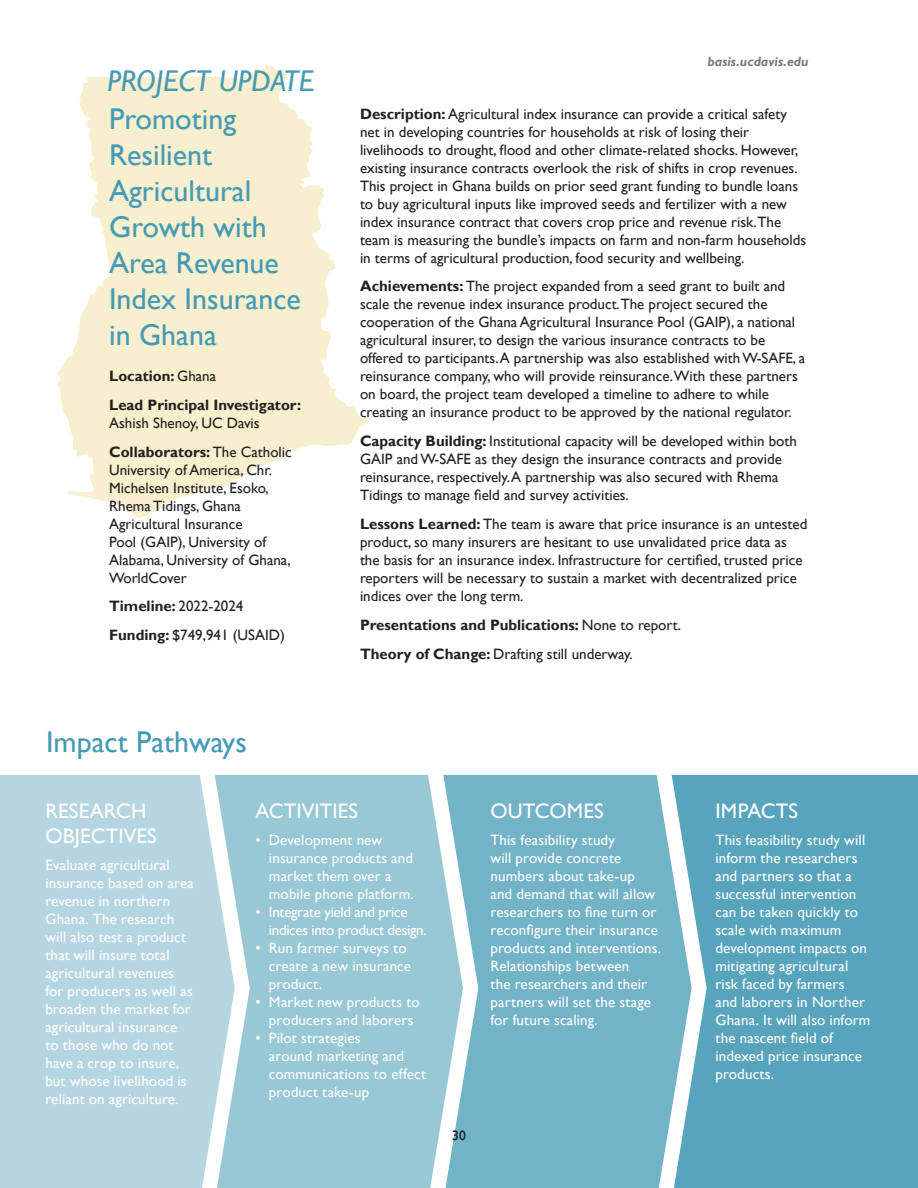
<style>
.page{position:relative;width:918px;height:1188px;background:#fff}
.page>*{position:absolute;margin:0;border:0;box-sizing:border-box;transform-origin:0 0}
.t1{font:30px/36px "Gill Sans";color:#459ab5}
.t2{font:italic 30px "Gill Sans";color:#459ab5}
.t3{font:21px/25.2px "Gill Sans";letter-spacing:.005em;color:#fff}
.t4{font:15px/18px "Gill Sans";color:#231f20}
.t5{font:15px/18px "Gill Sans";letter-spacing:.01em;color:#fff}
.t6{font:700 15px/18px "Gill Sans";color:#231f20}
.t7{font:15px/18px "Gill Sans";letter-spacing:-.02em;color:#fff}
.t8{font:italic 700 13.5px "Gill Sans";color:#231f20}
.t9{font:13.5px "Gill Sans";color:#231f20}
.s1{font-weight:400}
.s2{font-weight:700}
</style>
<div class="page">
<svg style="left:57px;top:65px;width:312px;height:453px;fill:#f8efce"></svg>
<div style="left:692px;top:775px;width:225px;height:413px;background:#57a4bc"></div>
<svg style="left:463px;top:775px;width:229px;height:413px;background:#7bb7ca"></svg>
<svg style="left:235px;top:775px;width:228px;height:413px;background:#9dcad8"></svg>
<svg style="left:0;top:775px;width:235px;height:413px;background:#b7d7e2"></svg>
<svg style="left:917px;top:775px;width:1px;height:413px"></svg>
<p class="t2" style="left:108px;top:63px;width:208px">PROJECT UPDATE</p>
<p class="t1" style="left:109px;top:101px;width:193px">Promoting<br>Resilient<br>Agricultural<br>Growth with<br>Area Revenue<br>Index Insurance in Ghana</p>
<p class="t6" style="left:109px;top:367px;width:109px">Location: <span class="s1">Ghana</span></p>
<p class="t6" style="left:109px;top:396px;width:194px">Lead Principal Investigator:<br><span class="s1">Ashish Shenoy, UC Davis</span></p>
<p class="t4" style="left:109px;top:443px;width:184px"><span class="s2">Collaborators:</span> The Catholic<br>University of America, Chr.<br>Michelsen Institute, Esoko,<br>Rhema Tidings, Ghana<br>Agricultural Insurance<br>Pool (GAIP), University of<br>Alabama, University of Ghana,<br>WorldCover</p>
<p class="t6" style="left:109px;top:598px;width:136px">Timeline: <span class="s1">2022-2024</span></p>
<p class="t4" style="left:109px;top:626px;width:177px"><span class="s2">Funding:</span> $749,941 (USAID)</p>
<p class="t1" style="left:46px;top:725px;width:202px">Impact Pathways</p>
<p class="t8" style="left:708px;top:53px;width:103px">basis.ucdavis.edu</p>
<p class="t4" style="left:360px;top:105px;width:448px"><span class="s2">Description:</span> Agricultural index insurance can provide a critical safety net in developing countries for households at risk of losing their livelihoods to drought, flood and other climate-related shocks. However, existing insurance contracts overlook the risk of shifts in crop revenues.<br>This project in Ghana builds on prior seed grant funding to bundle loans to buy agricultural inputs like improved seeds and fertilizer with a new index insurance contract that covers crop price and revenue risk.The team is measuring the bundle’s impacts on farm and non-farm households in terms of agricultural production, food security and wellbeing.</p>
<p class="t4" style="left:360px;top:278px;width:447px"><span class="s2">Achievements:</span> The project expanded from a seed grant to built and scale the revenue index insurance product.The project secured the cooperation of the Ghana Agricultural Insurance Pool (GAIP), a national agricultural insurer, to design the various insurance contracts to be offered to participants. A partnership was also established with W-SAFE, a reinsurance company, who will provide reinsurance.With these partners on board, the project team developed a timeline to adhere to while creating an insurance product to be approved by the national regulator.</p>
<p class="t4" style="left:360px;top:432px;width:438px"><span class="s2">Capacity Building:</span> Institutional capacity will be developed within both GAIP and W-SAFE as they design the insurance contracts and provide reinsurance, respectively. A partnership was also secured with Rhema Tidings to manage field and survey activities.</p>
<p class="t4" style="left:360px;top:515px;width:449px"><span class="s2">Lessons Learned:</span> The team is aware that price insurance is an untested product, so many insurers are hesitant to use unvalidated price data as the basis for an insurance index. Infrastructure for certified, trusted price reporters will be necessary to sustain a market with decentralized price indices over the long term.</p>
<p class="t6" style="left:360px;top:616px;width:323px">Presentations and Publications: <span class="s1">None to report.</span></p>
<p class="t4" style="left:360px;top:645px;width:274px"><span class="s2">Theory of Change:</span> Drafting still underway.</p>
<p class="t3" style="left:45px;top:799px;width:113px">RESEARCH<br>OBJECTIVES</p>
<p class="t5" style="left:45px;top:857px;width:150px">Evaluate agricultural insurance based on area revenue in northern<br>Ghana. The research will also test a product that will insure total agricultural revenues for producers as well as broaden the market for agricultural insurance to those who do not have a crop to insure, but whose livelihood is reliant on agriculture.</p>
<p class="t3" style="left:255px;top:799px;width:104px">ACTIVITIES</p>
<p class="t5" style="left:269px;top:831px;width:146px;text-indent:-14px">• Development new insurance products and market them over a mobile phone platform.</p>
<p class="t7" style="left:269px;top:903px;width:159px;text-indent:-14px">• Integrate yield and price indices into product design.</p>
<p class="t5" style="left:269px;top:939px;width:144px;text-indent:-14px">• Run farmer surveys to create a new insurance product.</p>
<p class="t5" style="left:255px;top:993px;width:166px;text-align:center">• Market new products to producers and laborers</p>
<p class="t5" style="left:269px;top:1029px;width:159px;text-indent:-14px">• Pilot strategies<br>around marketing and communications to effect product take-up</p>
<p class="t3" style="left:490px;top:799px;width:115px">OUTCOMES</p>
<p class="t5" style="left:490px;top:831px;width:172px">This feasibility study<br>will provide concrete numbers about take-up<br>and demand that will allow researchers to fine turn or reconfigure their insurance products and interventions.<br>Relationships between<br>the researchers and their partners will set the stage for future scaling.</p>
<p class="t9" style="left:452px;top:1127px;width:15px">30</p>
<p class="t3" style="left:716px;top:799px;width:84px">IMPACTS</p>
<p class="t5" style="left:716px;top:831px;width:156px">This feasibility study will inform the researchers and partners so that a successful intervention can be taken quickly to scale with maximum development impacts on mitigating agricultural risk faced by farmers<br>and laborers in Norther<br>Ghana. It will also inform the nascent field of indexed price insurance products.</p>
</div>
